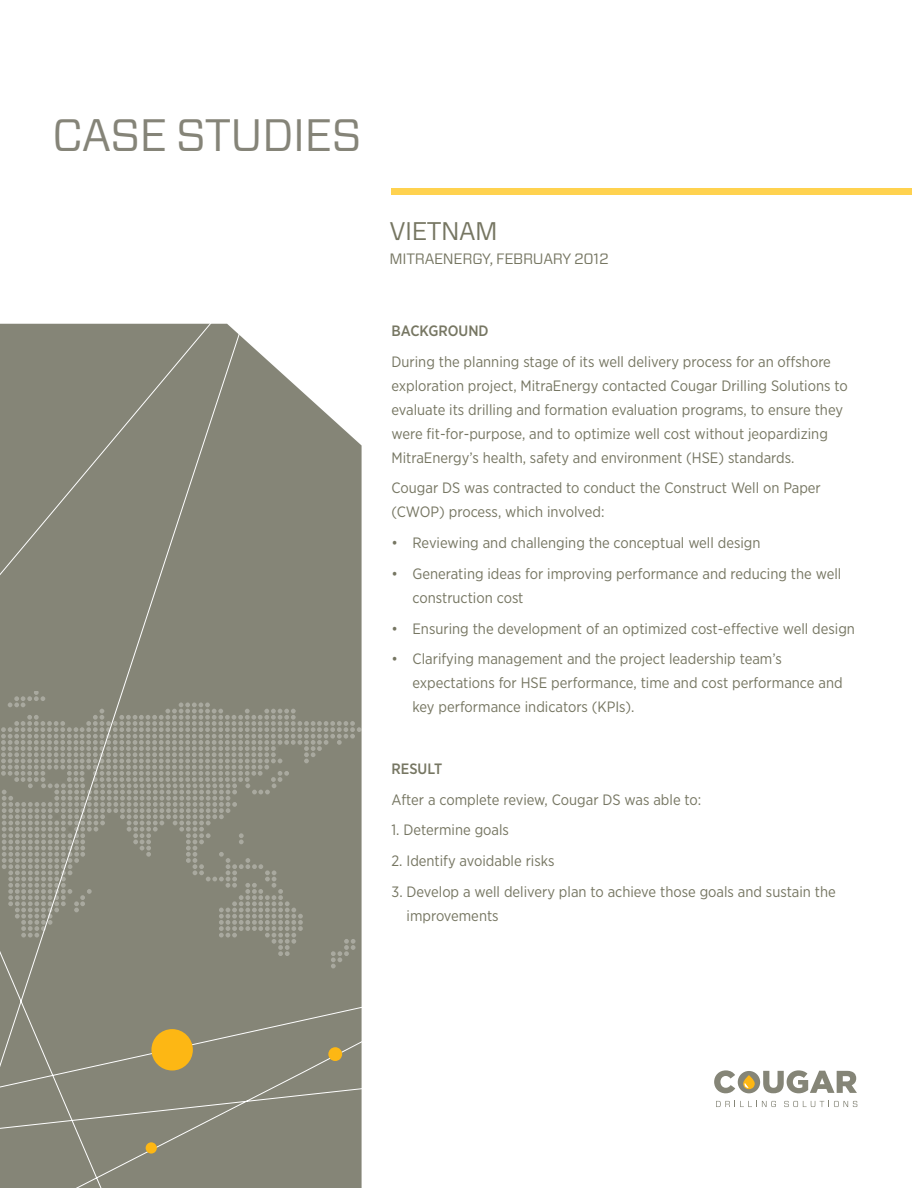
<style>
.page{position:relative;width:918px;height:1188px;background:#fff}
.page>*{position:absolute;margin:0;border:0;box-sizing:border-box;transform-origin:0 0}
.t1{font:45.3px "Forza";letter-spacing:-.02em;color:#858478}
.t2{font:25.5px "Forza";letter-spacing:-.02em;color:#767662}
.t3{font:15px/24px "Gotham Narrow";color:#767662}
.t4{font:15px "Forza";letter-spacing:-.02em;color:#767662}
.t5{font:500 15px "Gotham Narrow";color:#767662}
</style>
<div class="page">
<svg style="left:716px;top:1101px;width:60px;height:6px"></svg>
<svg style="left:784px;top:1101px;width:73px;height:6px"></svg>
<svg style="left:714px;top:1070px;width:143px;height:23px"></svg>
<div style="left:392px;top:188px;width:520px;height:7px;background:#ffd24f"></div>
<div style="left:0;top:323px;width:362px;height:865px;background:#858577"></div>
<div style="left:151px;top:1029px;width:42px;height:42px;background:#fdb714;border-radius:50%"></div>
<div style="left:146px;top:1142px;width:11px;height:12px;background:#fdb714;border-radius:50%"></div>
<svg style="left:1px;top:692px;width:361px;height:276px;background:#8c8c7f"></svg>
<div style="left:328px;top:1047px;width:14px;height:14px;background:#fdb714;border-radius:50%"></div>
<h1 class="t1" style="left:52px;top:104px;width:311px">CASE STUDIES</h1>
<h2 class="t2" style="left:390px;top:213px;width:110px">VIETNAM</h2>
<p class="t4" style="left:390px;top:248px;width:221px">M ITRAENERGY, FEBRUARY 2012</p>
<p class="t5" style="left:392px;top:321px;width:99px">BACKGROUND</p>
<p class="t3" style="left:392px;top:349px;width:458px">During the planning stage of its well delivery process for an offshore exploration project, MitraEnergy contacted Cougar Drilling Solutions to evaluate its drilling and formation evaluation programs, to ensure they were fit-for-purpose, and to optimize well cost without jeopardizing MitraEnergy’s health, safety and environment (HSE) standards.</p>
<p class="t3" style="left:392px;top:476px;width:431px">Cougar DS was contracted to conduct the Construct Well on Paper (CWOP) process, which involved:</p>
<p class="t3" style="left:392px;top:531px;width:371px">• Reviewing and challenging the conceptual well design</p>
<p class="t3" style="left:412px;top:561px;width:430px;text-indent:-21px">• Generating ideas for improving performance and reducing the well construction cost</p>
<p class="t3" style="left:392px;top:616px;width:465px">• Ensuring the development of an optimized cost-effective well design</p>
<p class="t3" style="left:412px;top:647px;width:432px;text-indent:-21px">• Clarifying management and the project leadership team’s expectations for HSE performance, time and cost performance and key performance indicators (KPIs).</p>
<p class="t5" style="left:392px;top:759px;width:52px">RESULT</p>
<p class="t3" style="left:392px;top:787px;width:311px">After a complete review, Cougar DS was able to:</p>
<p class="t3" style="left:392px;top:818px;width:119px">1. Determine goals</p>
<p class="t3" style="left:392px;top:849px;width:165px">2. Identify avoidable risks</p>
<p class="t3" style="left:407px;top:879px;width:431px;text-indent:-15px">3. Develop a well delivery plan to achieve those goals and sustain the improvements</p>
</div>
